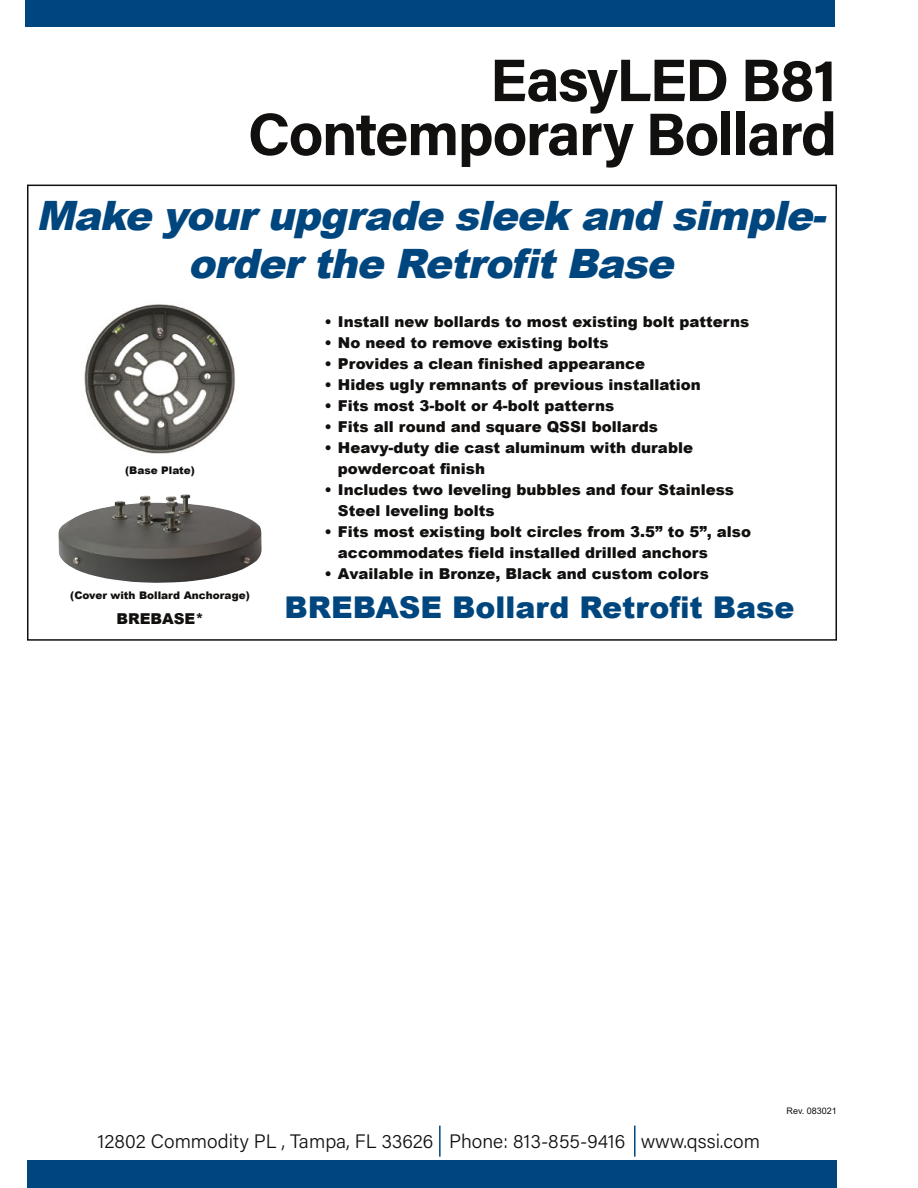
<style>
.page{position:relative;width:918px;height:1188px;background:#fff}
.page>*{position:absolute;margin:0;border:0;box-sizing:border-box;transform-origin:0 0}
.t1{font:700 60px/54px "Acumin Pro";letter-spacing:-.025em;color:#12100e;text-align:right}
.t2{font:italic 900 40.5px/48.6px "Arial";color:#00467e;text-align:center}
.t3{font:900 30px "Arial";color:#00467e}
.t4{font:300 19.5px "Acumin Pro";color:#12100e}
.t5{font:900 15px/21px "Arial";color:#12100e}
.t6{font:900 10.5px "Arial";color:#12100e}
.t7{font:9px "Arial";color:#12100e}
</style>
<div class="page">
<img style="left:58px;top:494px;width:204px;height:89px">
<img style="left:84px;top:304px;width:152px;height:150px">
<div style="left:27px;top:185px;width:810px;height:456px;border:2px solid #12100e"></div>
<hr style="left:439px;top:1126px;width:2px;height:31px;background:#00467e">
<hr style="left:634px;top:1126px;width:2px;height:31px;background:#00467e">
<div style="left:25px;top:0;width:810px;height:27px;background:#00467e"></div>
<div style="left:27px;top:1161px;width:810px;height:27px;background:#00467e"></div>
<h1 class="t1" style="left:248px;top:50px;width:591px">EasyLED B81<br>Contemporary Bollard</h1>
<h2 class="t2" style="left:36px;top:190px;width:802px">Make yourupgrade sleek and simple&shy;orderthe RetrofitBase</h2>
<p class="t6" style="left:125px;top:462px;width:71px">(Base Plate)</p>
<p class="t6" style="left:70px;top:587px;width:181px">(Cover with Bollard Anchorage)</p>
<p class="t5" style="left:116px;top:608px;width:89px">BREBASE*</p>
<p class="t5" style="left:324px;top:311px;width:426px">• Install new bollards to most existing bolt patterns</p>
<p class="t5" style="left:324px;top:332px;width:286px">• No need to remove existing bolts</p>
<p class="t5" style="left:324px;top:353px;width:322px">• Provides a clean finished appearance</p>
<p class="t5" style="left:324px;top:374px;width:378px">• Hides ugly remnants of previous installation</p>
<p class="t5" style="left:324px;top:395px;width:291px">• Fits most 3-bolt or 4-bolt patterns</p>
<p class="t5" style="left:324px;top:416px;width:335px">• Fits all round and square QSSI bollards</p>
<p class="t5" style="left:338px;top:437px;width:357px;text-indent:-14px">• Heavy-duty die cast aluminum with durable powdercoat finish</p>
<p class="t5" style="left:338px;top:479px;width:398px;text-indent:-14px">• Includes two leveling bubbles and four Stainless<br>Steel leveling bolts</p>
<p class="t5" style="left:338px;top:521px;width:415px;text-indent:-14px">• Fits most existing bolt circles from 3.5” to 5”, also accommodates field installed drilled anchors</p>
<p class="t5" style="left:324px;top:563px;width:386px">• Available in Bronze, Black and custom colors</p>
<h3 class="t3" style="left:284px;top:585px;width:511px">BREBASE Bollard Retrofit Base</h3>
<p class="t7" style="left:787px;top:1104px;width:52px">Rev. 083021</p>
<h3 class="t4" style="left:98px;top:1128px;width:664px">12802 Commodity PL , Tampa, FL 33626 Phone: 813-855-9416 www.qssi.com</h3>
</div>
